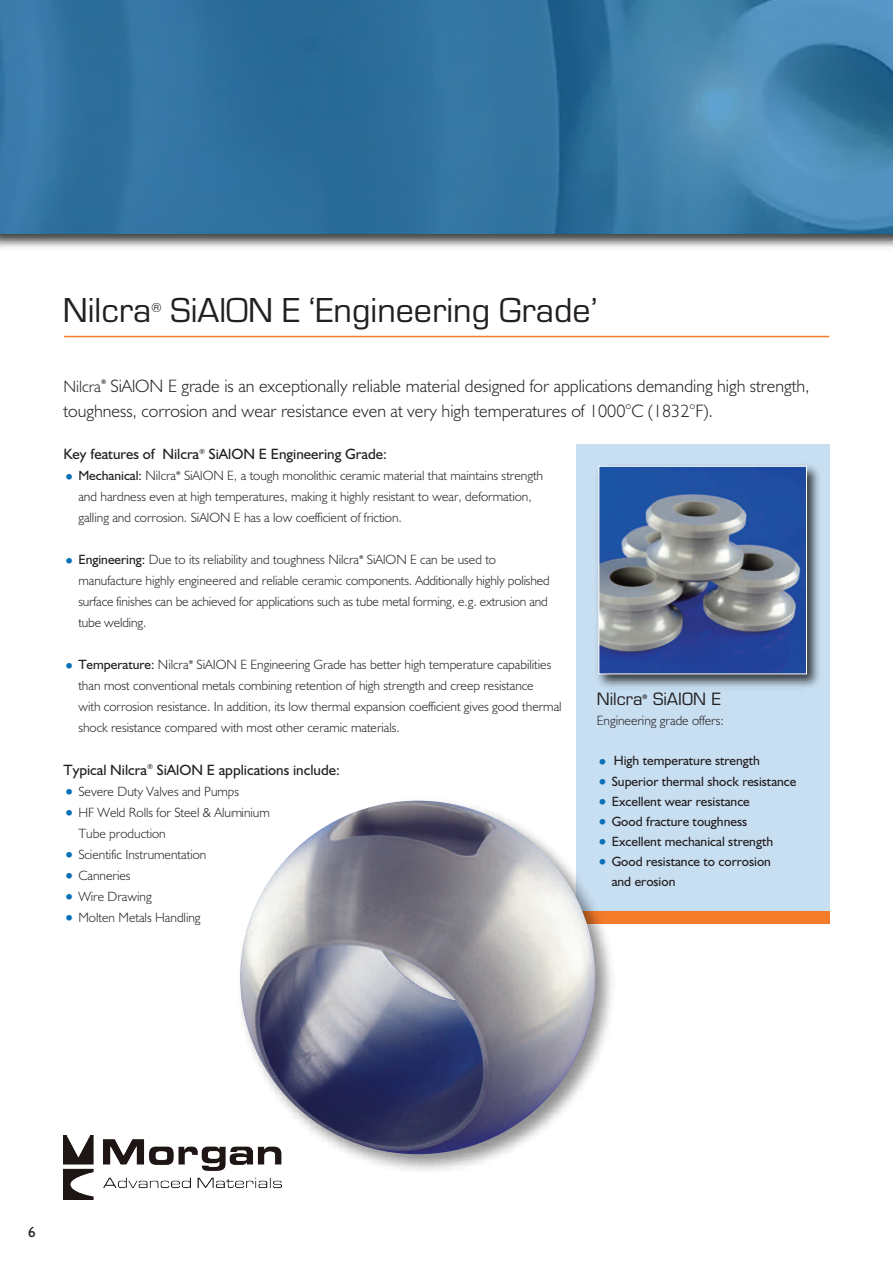
<style>
.page{position:relative;width:893px;height:1263px;background:#fff}
.page>*{position:absolute;margin:0;border:0;box-sizing:border-box;transform-origin:0 0}
.t1{font:36px "Eurostile";color:#231f20}
.t2{font:300 18px/25.5px "Humanist 521 BT";color:#231f20}
.t3{font:16.5px "Eurostile";color:#231f20}
.t4{font:300 16.5px "Humanist 521 BT";color:#231f20}
.t5{font:15px "Humanist 521 BT";color:#231f20}
.t6{font:300 13.5px/21px "Humanist 521 BT";color:#231f20}
.t7{font:13.5px/20.1px "Humanist 521 BT";color:#231f20}
.t8{font:13.5px "Eurostile";color:#231f20}
.t9{font:700 6.3px "Humanist 521 BT";color:#231f20}
.t10{font:700 6px "Eurostile";color:#231f20}
.t11{font:700 5.4px "Humanist 521 BT";color:#231f20}
.s1{font-size:19.5px;color:#0970b9}
.s2{font-weight:300}
.s3{font-weight:400;font-size:19.5px;color:#0970b9}
.s4{font-weight:400}
</style>
<div class="page">
<img style="left:0;top:234px;width:893px;height:14px">
<img style="left:64px;top:1136px;width:217px;height:63px">
<div style="left:0;top:0;width:893px;height:234px;background:#0970b9;opacity:.65"></div>
<hr style="left:64px;top:336px;width:765px;height:1px;background:#f47b2a">
<div style="left:576px;top:444px;width:253px;height:467px;background:#c8dff2"></div>
<img style="left:597px;top:465px;width:223px;height:222px">
<img style="left:600px;top:468px;width:205px;height:204px">
<div style="left:598px;top:466px;width:209px;height:208px;border:1px solid #fff"></div>
<div style="left:576px;top:911px;width:253px;height:12px;background:#f47b2a"></div>
<img style="left:233px;top:800px;width:387px;height:379px">
<img style="left:240px;top:801px;width:355px;height:353px">
<h1 class="t1" style="left:63px;top:288px;width:90px">Nilcra</h1>
<p class="t8" style="left:151px;top:299px;width:12px">®</p>
<h1 class="t1" style="left:171px;top:288px;width:429px">SiAlON E ‘Engineering Grade’</h1>
<p class="t4" style="left:63px;top:377px;width:39px">Nilcra</p>
<p class="t9" style="left:101px;top:378px;width:7px">®</p>
<h2 class="t2" style="left:63px;top:373px;width:748px;text-indent:47px">SiAlON E grade is an exceptionally reliable material designed for applications demanding high strength, toughness, corrosion and wear resistance even at very high temperatures of 1000°C (1832°F).</h2>
<p class="t5" style="left:63px;top:445px;width:325px">Key features of Nilcra<sup>®</sup> SiAlON E Engineering Grade:</p>
<p class="t7" style="left:63px;top:466px;width:114px"><span class="s1">•</span> Mechanical: <span class="s2">Nilcra</span></p>
<p class="t11" style="left:176px;top:470px;width:6px">®</p>
<p class="t6" style="left:78px;top:465px;width:466px;text-indent:106px">SiAlON E, a tough monolithic ceramic material that maintains strength and hardness even at high temperatures, making it highly resistant to wear, deformation, galling and corrosion. SiAlON E has a low coefficient of friction.</p>
<p class="t6" style="left:63px;top:549px;width:297px"><span class="s3">•</span> <span class="s4">Engineering:</span> Due to its reliability and toughness Nilcra</p>
<p class="t11" style="left:359px;top:554px;width:6px">®</p>
<p class="t6" style="left:78px;top:549px;width:473px;text-indent:289px">SiAlON E can be used to manufacture highly engineered and reliable ceramic components. Additionally highly polished surface finishes can be achieved for applications such as tube metal forming, e.g. extrusion and tube welding.</p>
<p class="t7" style="left:63px;top:655px;width:127px"><span class="s1">•</span> Temperature: <span class="s2">Nilcra</span></p>
<p class="t11" style="left:189px;top:659px;width:6px">®</p>
<p class="t6" style="left:78px;top:654px;width:485px;text-indent:118px">SiAION E Engineering Grade has better high temperature capabilities than most conventional metals combining retention of high strength and creep resistance<br>with corrosion resistance. In addition, its low thermal expansion coefficient gives good thermal shock resistance compared with most other ceramic materials.</p>
<p class="t5" style="left:63px;top:760px;width:278px">Typical Nilcra<sup>®</sup> SiAlON E applications include:</p>
<p class="t6" style="left:63px;top:780px;width:177px"><span class="s3">•</span> Severe Duty Valves and Pumps</p>
<p class="t6" style="left:78px;top:801px;width:193px;text-indent:-15px"><span class="s3">•</span> HF Weld Rolls for Steel &amp; Aluminium<br>Tube production</p>
<p class="t6" style="left:63px;top:843px;width:144px"><span class="s3">•</span> Scientific Instrumentation</p>
<p class="t6" style="left:63px;top:864px;width:69px"><span class="s3">•</span> Canneries</p>
<p class="t6" style="left:63px;top:885px;width:90px"><span class="s3">•</span> Wire Drawing</p>
<p class="t6" style="left:63px;top:906px;width:139px"><span class="s3">•</span> Molten Metals Handling</p>
<p class="t3" style="left:597px;top:693px;width:47px">Nilcra</p>
<p class="t10" style="left:642px;top:695px;width:6px">®</p>
<p class="t3" style="left:653px;top:693px;width:69px">SiAION E</p>
<p class="t6" style="left:597px;top:710px;width:129px">Engineering grade offers:</p>
<p class="t7" style="left:597px;top:751px;width:165px"><span class="s1">•</span> High temperature strength</p>
<p class="t7" style="left:597px;top:771px;width:201px"><span class="s1">•</span> Superior thermal shock resistance</p>
<p class="t7" style="left:597px;top:791px;width:155px"><span class="s1">•</span> Excellent wear resistance</p>
<p class="t7" style="left:597px;top:811px;width:152px"><span class="s1">•</span> Good fracture toughness</p>
<p class="t7" style="left:597px;top:831px;width:178px"><span class="s1">•</span> Excellent mechanical strength</p>
<p class="t7" style="left:612px;top:851px;width:161px;text-indent:-15px"><span class="s1">•</span> Good resistance to corrosion and erosion</p>
<p class="t5" style="left:28px;top:1222px;width:9px">6</p>
</div>
